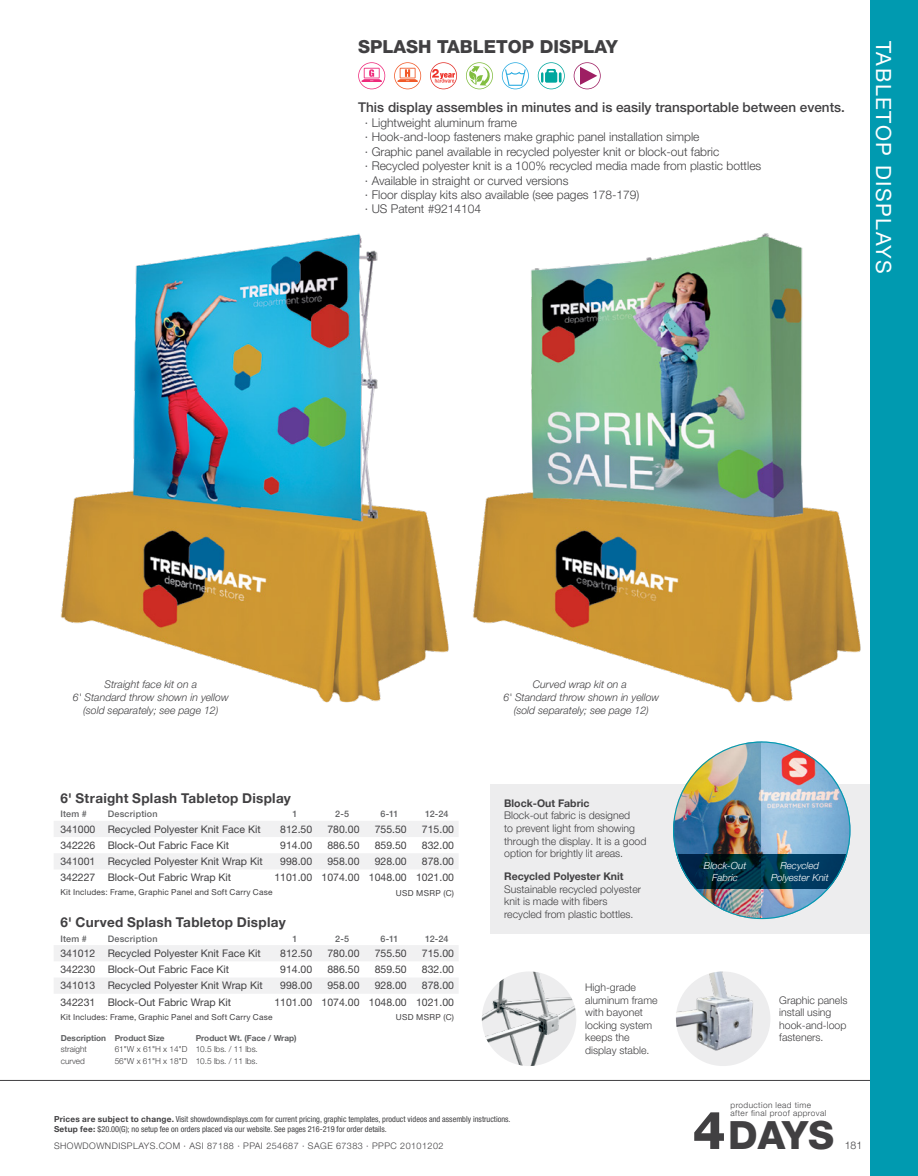
<style>
.page{position:relative;width:918px;height:1176px;background:#fff}
.page>*{position:absolute;margin:0;border:0;box-sizing:border-box;transform-origin:0 0}
.t1{font:800 39px "Helvetica Neue LT Pro";color:#414042}
.t2{font:21px "Helvetica Neue LT Pro";letter-spacing:.07em;color:#fff}
.t3{font:800 18px "Helvetica Neue LT Pro";color:#414042}
.t4{font:500 13.5px "Helvetica Neue LT Pro";color:#414042}
.t5{font:700 13.5px "Helvetica Neue LT Pro";letter-spacing:.02em;color:#414042}
.t6{font:300 12px/14.4px "Helvetica Neue LT Pro";color:#414042}
.t7{font:10.5px "Helvetica Neue LT Pro";color:#414042}
.t8{font:300 10.5px/12.6px "Helvetica Neue LT Pro";color:#414042}
.t9{font:italic 300 10.5px/12.6px "Helvetica Neue LT Pro";color:#414042;text-align:center}
.t10{font:700 10.5px "Helvetica Neue LT Pro";color:#414042}
.t11{font:italic 300 9.75px/11.7px "Helvetica Neue LT Pro";color:#fff;text-align:center}
.t12{font:300 9px "Helvetica Neue LT Pro";letter-spacing:.05em;color:#414042}
.t13{font:500 9px "Helvetica Neue LT Pro";letter-spacing:.025em;color:#606163}
.t14{font:condensed 8.25px/9.9px "Helvetica Neue LT Pro";color:#414042}
.t15{font:8.25px "Helvetica Neue LT Pro";letter-spacing:.025em;color:#414042}
.t16{font:300 8.25px "Helvetica Neue LT Pro";color:#414042}
.t17{font:700 8.25px "Helvetica Neue LT Pro";color:#606163}
.t18{font:300 8.25px/8.6px "Helvetica Neue LT Pro";letter-spacing:.05em;color:#414042}
.t19{font:300 8.25px "Helvetica Neue LT Pro";letter-spacing:.03em;color:#414042}
.s1{font-weight:700;font-stretch:normal}
.s2{font-size:52.5px}
</style>
<div class="page">
<img style="left:473px;top:233px;width:388px;height:470px">
<img style="left:61px;top:233px;width:388px;height:470px">
<div style="left:490px;top:784px;width:428px;height:149px;background:#ededee"></div>
<img style="left:676px;top:971px;width:94px;height:94px;border-radius:47px">
<img style="left:482px;top:971px;width:94px;height:94px;border-radius:47px">
<svg style="left:358px;top:62px;width:27px;height:27px"></svg>
<svg style="left:502px;top:62px;width:27px;height:27px"></svg>
<svg style="left:466px;top:62px;width:27px;height:27px"></svg>
<svg style="left:430px;top:62px;width:27px;height:27px"></svg>
<svg style="left:574px;top:62px;width:27px;height:27px"></svg>
<svg style="left:394px;top:62px;width:27px;height:27px"></svg>
<svg style="left:538px;top:62px;width:27px;height:27px"></svg>
<img style="left:673px;top:743px;width:177px;height:175px">
<svg style="left:673px;top:854px;width:177px;height:34px;background:#1b4b61"></svg>
<svg style="left:54px;top:821px;width:404px;height:48px"></svg>
<svg style="left:54px;top:945px;width:404px;height:48px"></svg>
<hr style="left:0;top:1079px;width:918px;height:1px;background:#414042">
<div style="left:871px;top:0;width:47px;height:1175px;background:#009ab0"></div>
<h3 class="t3" style="left:358px;top:36px;width:261px">SPLASH TABLETOP DISPLAY</h3>
<p class="t4" style="left:358px;top:99px;width:488px">This display assembles in minutes and is easily transportable between events.</p>
<p class="t6" style="left:365px;top:115px;width:398px">· Lightweight aluminum frame<br>· Hook-and-loop fasteners make graphic panel installation simple<br>· Graphic panel available in recycled polyester knit or block-out fabric<br>· Recycled polyester knit is a 100% recycled media made from plastic bottles · Available in straight or curved versions<br>· Floor display kits also available (see pages 178-179)<br>· US Patent #9214104</p>
<h2 class="t2" style="left:896px;top:40px;width:234px;rotate:90deg">TABLETOP DISPLAYS</h2>
<p class="t9" style="left:73px;top:678px;width:157px">Straight face kit on a<br>6' Standard throw shown in yellow (sold separately; see page 12)</p>
<p class="t5" style="left:60px;top:789px;width:232px">6' Straight Splash Tabletop Display</p>
<p class="t13" style="left:60px;top:808px;width:28px">Item #</p>
<p class="t13" style="left:108px;top:808px;width:52px">Description</p>
<p class="t13" style="left:293px;top:808px;width:7px">1</p>
<p class="t13" style="left:335px;top:808px;width:15px">2-5</p>
<p class="t13" style="left:380px;top:808px;width:20px">6-11</p>
<p class="t13" style="left:425px;top:808px;width:25px">12-24</p>
<p class="t7" style="left:60px;top:822px;width:202px">341000 Recycled Polyester Knit Face Kit</p>
<p class="t7" style="left:280px;top:822px;width:34px">812.50</p>
<p class="t7" style="left:327px;top:822px;width:34px">780.00</p>
<p class="t7" style="left:375px;top:822px;width:34px">755.50</p>
<p class="t7" style="left:422px;top:822px;width:34px">715.00</p>
<p class="t7" style="left:60px;top:838px;width:170px">342226 Block-Out Fabric Face Kit</p>
<p class="t7" style="left:280px;top:838px;width:34px">914.00</p>
<p class="t7" style="left:327px;top:838px;width:34px">886.50</p>
<p class="t7" style="left:375px;top:838px;width:34px">859.50</p>
<p class="t7" style="left:422px;top:838px;width:34px">832.00</p>
<p class="t7" style="left:60px;top:854px;width:204px">341001 Recycled Polyester Knit Wrap Kit</p>
<p class="t7" style="left:280px;top:854px;width:34px">998.00</p>
<p class="t7" style="left:327px;top:854px;width:34px">958.00</p>
<p class="t7" style="left:375px;top:854px;width:34px">928.00</p>
<p class="t7" style="left:422px;top:854px;width:34px">878.00</p>
<p class="t7" style="left:60px;top:870px;width:172px">342227 Block-Out Fabric Wrap Kit</p>
<p class="t7" style="left:274px;top:870px;width:181px">1101.00 1074.00 1048.00 1021.00</p>
<p class="t15" style="left:60px;top:887px;width:214px">Kit Includes: Frame, Graphic Panel and Soft Carry Case</p>
<p class="t15" style="left:396px;top:887px;width:60px">USD MSRP (C)</p>
<p class="t5" style="left:60px;top:913px;width:227px">6' Curved Splash Tabletop Display</p>
<p class="t13" style="left:60px;top:932px;width:28px">Item #</p>
<p class="t13" style="left:108px;top:932px;width:52px">Description</p>
<p class="t13" style="left:293px;top:932px;width:7px">1</p>
<p class="t13" style="left:335px;top:932px;width:15px">2-5</p>
<p class="t13" style="left:380px;top:932px;width:20px">6-11</p>
<p class="t13" style="left:425px;top:932px;width:25px">12-24</p>
<p class="t7" style="left:60px;top:946px;width:202px">341012 Recycled Polyester Knit Face Kit</p>
<p class="t7" style="left:280px;top:946px;width:34px">812.50</p>
<p class="t7" style="left:327px;top:946px;width:34px">780.00</p>
<p class="t7" style="left:375px;top:946px;width:34px">755.50</p>
<p class="t7" style="left:422px;top:946px;width:34px">715.00</p>
<p class="t7" style="left:60px;top:962px;width:170px">342230 Block-Out Fabric Face Kit</p>
<p class="t7" style="left:280px;top:962px;width:34px">914.00</p>
<p class="t7" style="left:327px;top:962px;width:34px">886.50</p>
<p class="t7" style="left:375px;top:962px;width:34px">859.50</p>
<p class="t7" style="left:422px;top:962px;width:34px">832.00</p>
<p class="t7" style="left:60px;top:978px;width:204px">341013 Recycled Polyester Knit Wrap Kit</p>
<p class="t7" style="left:280px;top:978px;width:34px">998.00</p>
<p class="t7" style="left:327px;top:978px;width:34px">958.00</p>
<p class="t7" style="left:375px;top:978px;width:34px">928.00</p>
<p class="t7" style="left:422px;top:978px;width:34px">878.00</p>
<p class="t7" style="left:60px;top:995px;width:172px">342231 Block-Out Fabric Wrap Kit</p>
<p class="t7" style="left:274px;top:995px;width:181px">1101.00 1074.00 1048.00 1021.00</p>
<p class="t15" style="left:60px;top:1011px;width:214px">Kit Includes: Frame, Graphic Panel and Soft Carry Case</p>
<p class="t15" style="left:396px;top:1012px;width:60px">USD MSRP (C)</p>
<p class="t17" style="left:61px;top:1032px;width:105px">Description Product Size</p>
<p class="t17" style="left:196px;top:1032px;width:103px">Product Wt. (Face / Wrap)</p>
<p class="t16" style="left:61px;top:1044px;width:28px">straight</p>
<p class="t16" style="left:115px;top:1044px;width:145px">61"W x 61"H x 14"D 10.5 lbs. / 11 lbs.</p>
<p class="t19" style="left:61px;top:1055px;width:26px">curved</p>
<p class="t16" style="left:115px;top:1055px;width:145px">56"W x 61"H x 18"D 10.5 lbs. / 11 lbs.</p>
<p class="t9" style="left:503px;top:678px;width:157px">Curved wrap kit on a<br>6' Standard throw shown in yellow (sold separately; see page 12)</p>
<p class="t10" style="left:504px;top:796px;width:87px">Block-Out Fabric</p>
<p class="t8" style="left:504px;top:809px;width:144px">Block-out fabric is designed<br>to prevent light from showing through the display. It is a good option for brightly lit areas.</p>
<p class="t10" style="left:504px;top:869px;width:121px">Recycled Polyester Knit</p>
<p class="t8" style="left:504px;top:882px;width:138px">Sustainable recycled polyester knit is made with fibers recycled from plastic bottles.</p>
<p class="t8" style="left:585px;top:980px;width:74px">High-grade aluminum frame with bayonet locking system keeps the display stable.</p>
<p class="t14" style="left:54px;top:1113px;width:458px"><span class="s1">Prices are subject to change.</span> Visit showdowndisplays.com for current pricing, graphic templates, product videos and assembly instructions.<br><span class="s1">Setup fee:</span> $20.00(G); no setup fee on orders placed via our website. See pages 216-219 for order details.</p>
<p class="t14" style="left:132px;top:1113px;width:155px;text-indent:59px">our ebsite for current pricing. see pages 216-219 for order details.</p>
<p class="t12" style="left:54px;top:1139px;width:391px">SHOWDOWNDISPLAYS.COM · ASI 87188 · PPAI 254687 · SAGE 67383 · PPPC 20101202</p>
<p class="t11" style="left:704px;top:859px;width:44px">Block-Out<br>Fabric</p>
<p class="t11" style="left:771px;top:859px;width:59px">Recycled<br>Polyester Knit</p>
<p class="t8" style="left:779px;top:993px;width:70px">Graphic panels install using hook-and-loop fasteners.</p>
<p class="t18" style="left:731px;top:1099px;width:97px">production lead time after final proof approval</p>
<h1 class="t1" style="left:693px;top:1111px;width:143px"><span class="s2">4</span>DAYS</h1>
<p class="t8" style="left:845px;top:1138px;width:19px">181</p>
</div>
